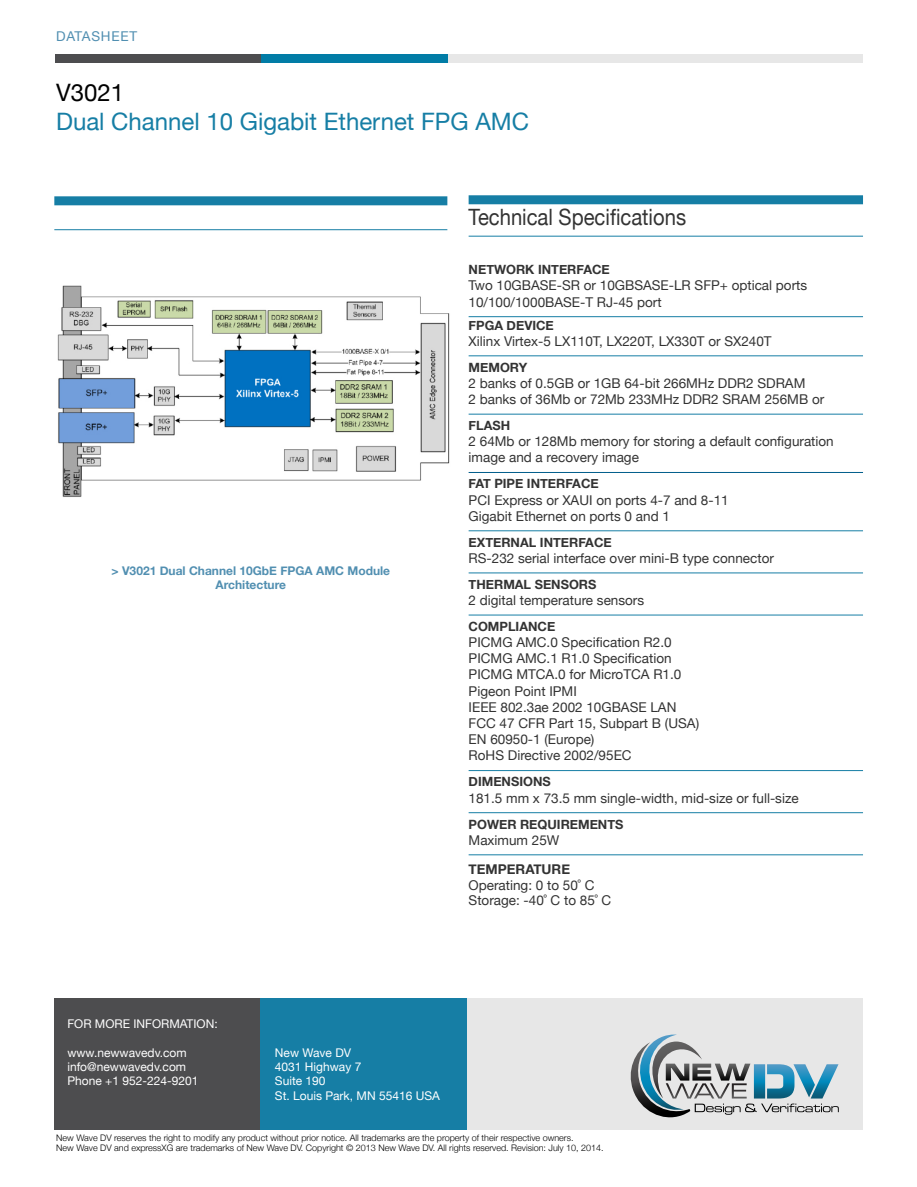
<style>
.page{position:relative;width:917px;height:1187px;background:#fff}
.page>*{position:absolute;margin:0;border:0;box-sizing:border-box;transform-origin:0 0}
.Product_name{font:24px "Helvetica Neue";color:#167ea5}
.Product_name-2{font:24px "Helvetica Neue";color:#000}
.Head1{font:22.5px "Helvetica Neue";color:#333;scale:.9 1}
.techspec_bottom_line{font:13.5px "Helvetica Neue";color:#333}
.Body_grey{font:13.5px "Helvetica Neue";color:#333}
.Body_grey-2{font:700 13.5px "Helvetica Neue";color:#333}
.t1{font:13.5px "Helvetica Neue";letter-spacing:.055em;color:#518fb1}
.techspec_bottom_line-2{font:700 12.75px "Helvetica Neue";color:#333}
.Body_grey-3{font:700 12.75px "Helvetica Neue";color:#333}
.t2{font:12px/14.4px "Helvetica Neue";color:#fff}
.diagram_text{font:700 12px "Helvetica Neue";color:#518fb1}
.t3{font:300 9px/10.5px "Helvetica Neue";color:#000}
</style>
<div class="page">
<div style="left:55px;top:54px;width:206px;height:8px;background:#4d4d4f"></div>
<div style="left:448px;top:54px;width:415px;height:8px;background:#e7e7e7"></div>
<div style="left:261px;top:54px;width:187px;height:8px;background:#017ca6"></div>
<div style="left:54px;top:998px;width:207px;height:132px;background:#4d4d4f"></div>
<div style="left:448px;top:998px;width:415px;height:132px;background:#e7e7e7"></div>
<div style="left:261px;top:998px;width:206px;height:132px;background:#167ea5"></div>
<svg style="left:630px;top:1035px;width:209px;height:83px"></svg>
<div style="left:54px;top:196px;width:393px;height:9px;background:#167ea5"></div>
<hr style="left:54px;top:229px;width:393px;height:1px;background:#167ea5">
<div style="left:469px;top:195px;width:394px;height:9px;background:#167ea5"></div>
<hr style="left:469px;top:236px;width:394px;height:1px;background:#167ea5">
<hr style="left:469px;top:316px;width:394px;height:1px;background:#167ea5">
<hr style="left:469px;top:355px;width:394px;height:1px;background:#167ea5">
<hr style="left:469px;top:414px;width:394px;height:1px;background:#167ea5">
<hr style="left:469px;top:472px;width:394px;height:1px;background:#005d8b">
<hr style="left:469px;top:530px;width:394px;height:1px;background:#167ea5">
<hr style="left:469px;top:573px;width:394px;height:1px;background:#167ea5">
<hr style="left:469px;top:615px;width:394px;height:1px;background:#167ea5">
<hr style="left:469px;top:770px;width:394px;height:1px;background:#167ea5">
<hr style="left:469px;top:812px;width:394px;height:1px;background:#167ea5">
<hr style="left:469px;top:854px;width:394px;height:1px;background:#167ea5">
<img style="left:57px;top:285px;width:393px;height:212px">
<p class="t1" style="left:56px;top:28px;width:82px">DATASHEET</p>
<p class="Product_name-2" style="left:56px;top:78px;width:70px">V3021</p>
<p class="Product_name" style="left:56px;top:107px;width:474px">Dual Channel 10 Gigabit Ethernet FPG AMC</p>
<p class="diagram_text" style="left:112px;top:563px;width:280px">&gt; V3021 Dual Channel 10GbE FPGA AMC Module</p>
<p class="diagram_text" style="left:216px;top:577px;width:72px">Architecture</p>
<p class="Head1" style="left:469px;top:204px;width:243px">Technical Specifications</p>
<p class="Body_grey-3" style="left:469px;top:262px;width:143px">NETWORK INTERFACE</p>
<p class="Body_grey" style="left:469px;top:277px;width:340px">Two 10GBASE-SR or 10GBSASE-LR SFP+ optical ports</p>
<p class="Body_grey" style="left:469px;top:294px;width:195px">10/100/1000BASE-T RJ-45 port</p>
<p class="techspec_bottom_line-2" style="left:469px;top:317px;width:87px">FPGA DEVICE</p>
<p class="techspec_bottom_line" style="left:469px;top:333px;width:305px">Xilinx Virtex-5 LX110T, LX220T, LX330T or SX240T</p>
<p class="techspec_bottom_line-2" style="left:469px;top:359px;width:60px">MEMORY</p>
<p class="techspec_bottom_line" style="left:469px;top:375px;width:338px">2 banks of 0.5GB or 1GB 64-bit 266MHz DDR2 SDRAM</p>
<p class="techspec_bottom_line" style="left:469px;top:391px;width:357px">2 banks of 36Mb or 72Mb 233MHz DDR2 SRAM 256MB or</p>
<p class="techspec_bottom_line-2" style="left:469px;top:418px;width:43px">FLASH</p>
<p class="techspec_bottom_line" style="left:469px;top:433px;width:367px">2 64Mb or 128Mb memory for storing a default configuration</p>
<p class="techspec_bottom_line" style="left:469px;top:450px;width:172px">image and a recovery image</p>
<p class="techspec_bottom_line-2" style="left:469px;top:476px;width:132px">FAT PIPE INTERFACE</p>
<p class="techspec_bottom_line" style="left:469px;top:492px;width:262px">PCI Express or XAUI on ports 4-7 and 8-11</p>
<p class="techspec_bottom_line" style="left:469px;top:508px;width:203px">Gigabit Ethernet on ports 0 and 1</p>
<p class="techspec_bottom_line-2" style="left:469px;top:534px;width:145px">EXTERNAL INTERFACE</p>
<p class="techspec_bottom_line" style="left:469px;top:550px;width:307px">RS-232 serial interface over mini-B type connector</p>
<p class="techspec_bottom_line-2" style="left:469px;top:576px;width:129px">THERMAL SENSORS</p>
<p class="techspec_bottom_line" style="left:469px;top:592px;width:177px">2 digital temperature sensors</p>
<p class="techspec_bottom_line-2" style="left:469px;top:618px;width:88px">COMPLIANCE</p>
<p class="techspec_bottom_line" style="left:469px;top:634px;width:205px">PICMG AMC.0 Specification R2.0</p>
<p class="techspec_bottom_line" style="left:469px;top:650px;width:205px">PICMG AMC.1 R1.0 Specification</p>
<p class="techspec_bottom_line" style="left:469px;top:667px;width:214px">PICMG MTCA.0 for MicroTCA R1.0</p>
<p class="techspec_bottom_line" style="left:469px;top:683px;width:110px">Pigeon Point IPMI</p>
<p class="techspec_bottom_line" style="left:469px;top:699px;width:209px">IEEE 802.3ae 2002 10GBASE LAN</p>
<p class="techspec_bottom_line" style="left:469px;top:715px;width:232px">FCC 47 CFR Part 15, Subpart B (USA)</p>
<p class="techspec_bottom_line" style="left:469px;top:731px;width:127px">EN 60950-1 (Europe)</p>
<p class="techspec_bottom_line" style="left:469px;top:748px;width:165px">RoHS Directive 2002/95EC</p>
<p class="techspec_bottom_line-2" style="left:469px;top:774px;width:84px">DIMENSIONS</p>
<p class="techspec_bottom_line" style="left:469px;top:790px;width:332px">181.5 mm x 73.5 mm single-width, mid-size or full-size</p>
<p class="techspec_bottom_line-2" style="left:469px;top:816px;width:156px">POWER REQUIREMENTS</p>
<p class="techspec_bottom_line" style="left:469px;top:832px;width:92px">Maximum 25W</p>
<p class="Body_grey-2" style="left:469px;top:861px;width:103px">TEMPERATURE</p>
<p class="Body_grey" style="left:469px;top:877px;width:127px">Operating: 0 to 50˚ C</p>
<p class="Body_grey" style="left:469px;top:893px;width:144px">Storage: -40˚ C to 85˚ C</p>
<p class="t2" style="left:67px;top:1016px;width:152px">FOR MORE INFORMATION:</p>
<p class="t2" style="left:67px;top:1045px;width:133px">www.newwavedv.com info@newwavedv.com<br>Phone +1 952-224-9201</p>
<p class="t2" style="left:275px;top:1045px;width:166px">New Wave DV<br>4031 Highway 7<br>Suite 190<br>St. Louis Park, MN 55416 USA</p>
<p class="t3" style="left:56px;top:1131px;width:549px">New Wave DV reserves the right to modify any product without prior notice. All trademarks are the property of their respective owners.<br>New Wave DV and expressXG are trademarks of New Wave DV. Copyright © 2013 New Wave DV. All rights reserved. Revision: July 10, 2014.</p>
</div>
